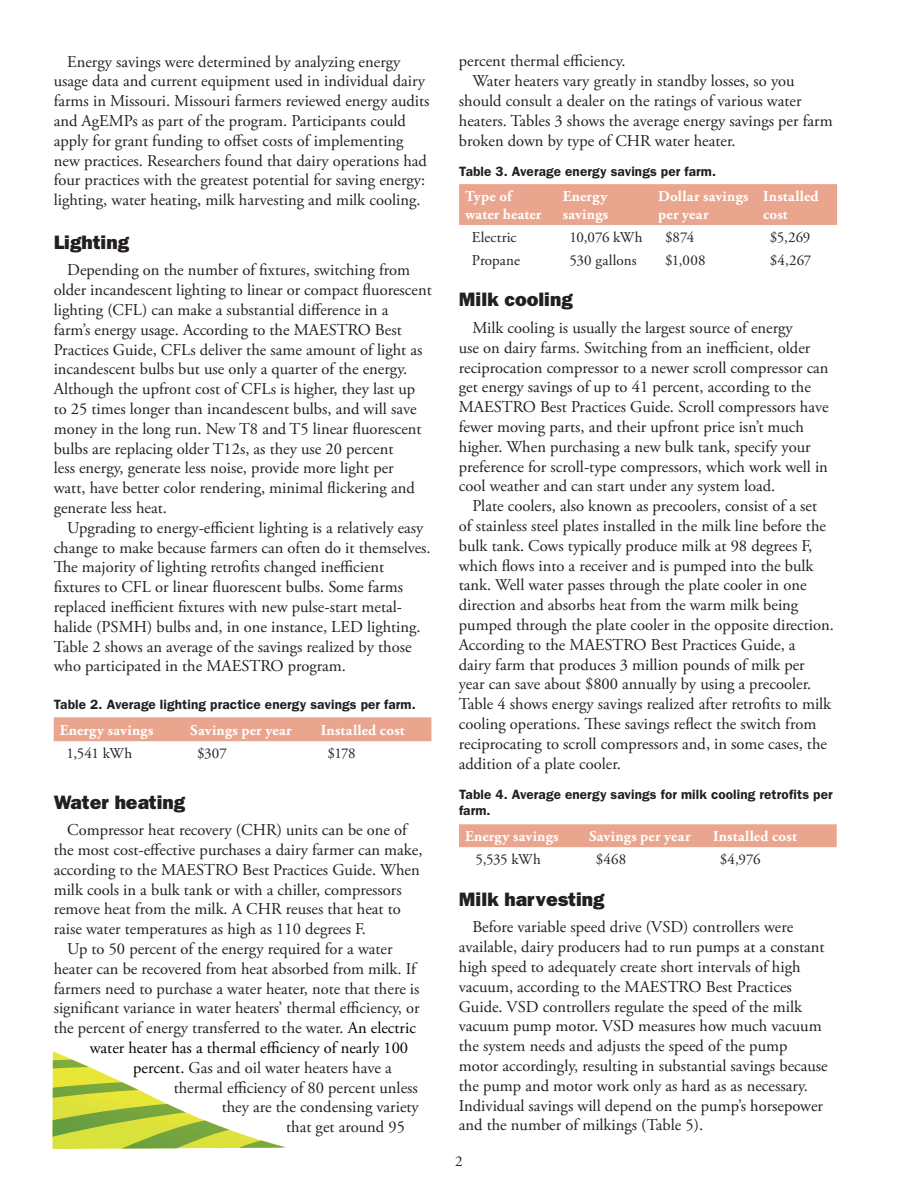
<style>
.page{position:relative;width:918px;height:1188px;background:#fff}
.page>*{position:absolute;margin:0;border:0;box-sizing:border-box;transform-origin:0 0}
.Head{font:19.5px "ITC Franklin Gothic Std Hvy";color:#231f20}
.Body_text{font:16.5px/19.8px "Adobe Garamond Pro";color:#231f20}
.Body_text-2{font:16.5px "Adobe Garamond Pro";color:#000}
.t1{font:700 15px/18px "Adobe Garamond Pro";letter-spacing:.015em;color:#fff}
.t2{font:15px "Adobe Garamond Pro";color:#231f20}
.t3{font:600 13.5px/16.2px "ITC Franklin Gothic Std";letter-spacing:.01em;color:#231f20}
.s1{color:#000}
</style>
<div class="page">
<svg style="left:52px;top:1051px;width:234px;height:98px"></svg>
<div style="left:54px;top:717px;width:377px;height:24px;background:#eaa58e"></div>
<div style="left:459px;top:184px;width:378px;height:41px;background:#eaa58e"></div>
<div style="left:459px;top:824px;width:378px;height:23px;background:#eaa58e"></div>
<p class="Body_text" style="left:54px;top:52px;width:377px;text-indent:13px">Energy savings were determined by analyzing energy usage data and current equipment used in individual dairy farms in Missouri. Missouri farmers reviewed energy audits and AgEMPs as part of the program. Participants could apply for grant funding to offset costs of implementing new practices. Researchers found that dairy operations had four practices with the greatest potential for saving energy: lighting, water heating, milk harvesting and milk cooling.</p>
<p class="Head" style="left:54px;top:231px;width:77px">Lighting</p>
<p class="Body_text" style="left:54px;top:261px;width:380px;text-indent:13px">Depending on the number of fixtures, switching from older incandescent lighting to linear or compact fluorescent lighting (CFL) can make a substantial difference in a<br>farm’s energy usage. According to the MAESTRO Best Practices Guide, CFLs deliver the same amount of light as incandescent bulbs but use only a quarter of the energy.<br>Although the upfront cost of CFLs is higher, they last up to 25 times longer than incandescent bulbs, and will save money in the long run. New T8 and T5 linear fluorescent bulbs are replacing older T12s, as they use 20 percent<br>less energy, generate less noise, provide more light per<br>watt, have better color rendering, minimal flickering and generate less heat.</p>
<p class="Body_text" style="left:54px;top:518px;width:379px;text-indent:13px">Upgrading to energy-efficient lighting is a relatively easy change to make because farmers can often do it themselves.<br>The majority of lighting retrofits changed inefficient fixtures to CFL or linear fluorescent bulbs. Some farms replaced inefficient fixtures with new pulse-start metal&shy;halide (PSMH) bulbs and, in one instance, LED lighting.<br>Table 2 shows an average of the savings realized by those who participated in the MAESTRO program.</p>
<p class="t3" style="left:54px;top:696px;width:364px">Table 2. Average lighting practice energy savings per farm.</p>
<p class="t1" style="left:60px;top:721px;width:95px">Energy savings</p>
<p class="t1" style="left:190px;top:721px;width:103px">Savings per year</p>
<p class="t1" style="left:321px;top:721px;width:85px">Installed cost</p>
<p class="t2" style="left:66px;top:744px;width:67px">1,541 kWh</p>
<p class="t2" style="left:197px;top:744px;width:31px">$307</p>
<p class="t2" style="left:328px;top:744px;width:30px">$178</p>
<p class="Head" style="left:54px;top:790px;width:133px">Water heating</p>
<p class="Body_text" style="left:54px;top:821px;width:370px;text-indent:13px">Compressor heat recovery (CHR) units can be one of the most cost-effective purchases a dairy farmer can make, according to the MAESTRO Best Practices Guide. When milk cools in a bulk tank or with a chiller, compressors remove heat from the milk. A CHR reuses that heat to raise water temperatures as high as 110 degrees F.</p>
<p class="Body_text" style="left:67px;top:939px;width:327px">Up to 50 percent of the energy required for a water</p>
<p class="Body_text" style="left:54px;top:959px;width:364px">heater can be recovered from heat absorbed from milk. If</p>
<p class="Body_text" style="left:54px;top:979px;width:367px">farmers need to purchase a water heater, note that there is</p>
<p class="Body_text" style="left:54px;top:999px;width:367px">significant variance in water heaters’ thermal efficiency, or</p>
<p class="Body_text" style="left:54px;top:1019px;width:364px">the percent of energy transferred to the water. <span class="s1">An electric</span></p>
<p class="Body_text-2" style="left:90px;top:1038px;width:320px">water heater has a thermal efficiency of nearly 100</p>
<p class="Body_text" style="left:133px;top:1058px;width:260px"><span class="s1">percent.</span> Gas and oil water heaters have a</p>
<p class="Body_text" style="left:174px;top:1078px;width:246px">thermal efficiency of 80 percent unless</p>
<p class="Body_text" style="left:222px;top:1098px;width:199px">they are the condensing variety</p>
<p class="Body_text" style="left:286px;top:1118px;width:120px">that get around 95</p>
<p class="Body_text" style="left:459px;top:52px;width:168px">percent thermal efficiency.</p>
<p class="Body_text" style="left:459px;top:72px;width:375px;text-indent:13px">Water heaters vary greatly in standby losses, so you should consult a dealer on the ratings of various water heaters. Tables 3 shows the average energy savings per farm broken down by type of CHR water heater.</p>
<p class="t3" style="left:459px;top:163px;width:258px">Table 3. Average energy savings per farm.</p>
<p class="t1" style="left:465px;top:188px;width:78px">Type of water heater</p>
<p class="t1" style="left:563px;top:188px;width:47px">Energy savings</p>
<p class="t1" style="left:658px;top:188px;width:92px">Dollar savings per year</p>
<p class="t1" style="left:763px;top:188px;width:57px">Installed cost</p>
<p class="t2" style="left:472px;top:228px;width:46px">Electric</p>
<p class="t2" style="left:570px;top:228px;width:75px">10,076 kWh</p>
<p class="t2" style="left:665px;top:228px;width:31px">$874</p>
<p class="t2" style="left:770px;top:228px;width:42px">$5,269</p>
<p class="t2" style="left:472px;top:251px;width:50px">Propane</p>
<p class="t2" style="left:570px;top:251px;width:69px">530 gallons</p>
<p class="t2" style="left:665px;top:251px;width:42px">$1,008</p>
<p class="t2" style="left:770px;top:251px;width:43px">$4,267</p>
<p class="Head" style="left:459px;top:288px;width:115px">Milk cooling</p>
<p class="Body_text" style="left:459px;top:318px;width:371px;text-indent:13px">Milk cooling is usually the largest source of energy<br>use on dairy farms. Switching from an inefficient, older reciprocation compressor to a newer scroll compressor can get energy savings of up to 41 percent, according to the MAESTRO Best Practices Guide. Scroll compressors have fewer moving parts, and their upfront price isn’t much higher. When purchasing a new bulk tank, specify your preference for scroll-type compressors, which work well in cool weather and can start under any system load.</p>
<p class="Body_text" style="left:459px;top:497px;width:377px;text-indent:13px">Plate coolers, also known as precoolers, consist of a set of stainless steel plates installed in the milk line before the bulk tank. Cows typically produce milk at 98 degrees F, which flows into a receiver and is pumped into the bulk tank. Well water passes through the plate cooler in one direction and absorbs heat from the warm milk being pumped through the plate cooler in the opposite direction.<br>According to the MAESTRO Best Practices Guide, a<br>dairy farm that produces 3 million pounds of milk per year can save about $800 annually by using a precooler.<br>Table 4 shows energy savings realized after retrofits to milk cooling operations. These savings reflect the switch from reciprocating to scroll compressors and, in some cases, the addition of a plate cooler.</p>
<p class="t3" style="left:459px;top:786px;width:375px">Table 4. Average energy savings for milk cooling retrofits per farm.</p>
<p class="t1" style="left:465px;top:828px;width:95px">Energy savings</p>
<p class="t1" style="left:589px;top:828px;width:103px">Savings per year</p>
<p class="t1" style="left:713px;top:828px;width:85px">Installed cost</p>
<p class="t2" style="left:476px;top:850px;width:67px">5,535 kWh</p>
<p class="t2" style="left:596px;top:850px;width:32px">$468</p>
<p class="t2" style="left:720px;top:850px;width:42px">$4,976</p>
<p class="Head" style="left:459px;top:888px;width:147px">Milk harvesting</p>
<p class="Body_text" style="left:459px;top:918px;width:370px;text-indent:13px">Before variable speed drive (VSD) controllers were available, dairy producers had to run pumps at a constant high speed to adequately create short intervals of high vacuum, according to the MAESTRO Best Practices Guide. VSD controllers regulate the speed of the milk vacuum pump motor. VSD measures how much vacuum the system needs and adjusts the speed of the pump motor accordingly, resulting in substantial savings because the pump and motor work only as hard as as necessary.<br>Individual savings will depend on the pump’s horsepower and the number of milkings (Table 5).</p>
<p class="t2" style="left:455px;top:1152px;width:9px">2</p>
</div>
